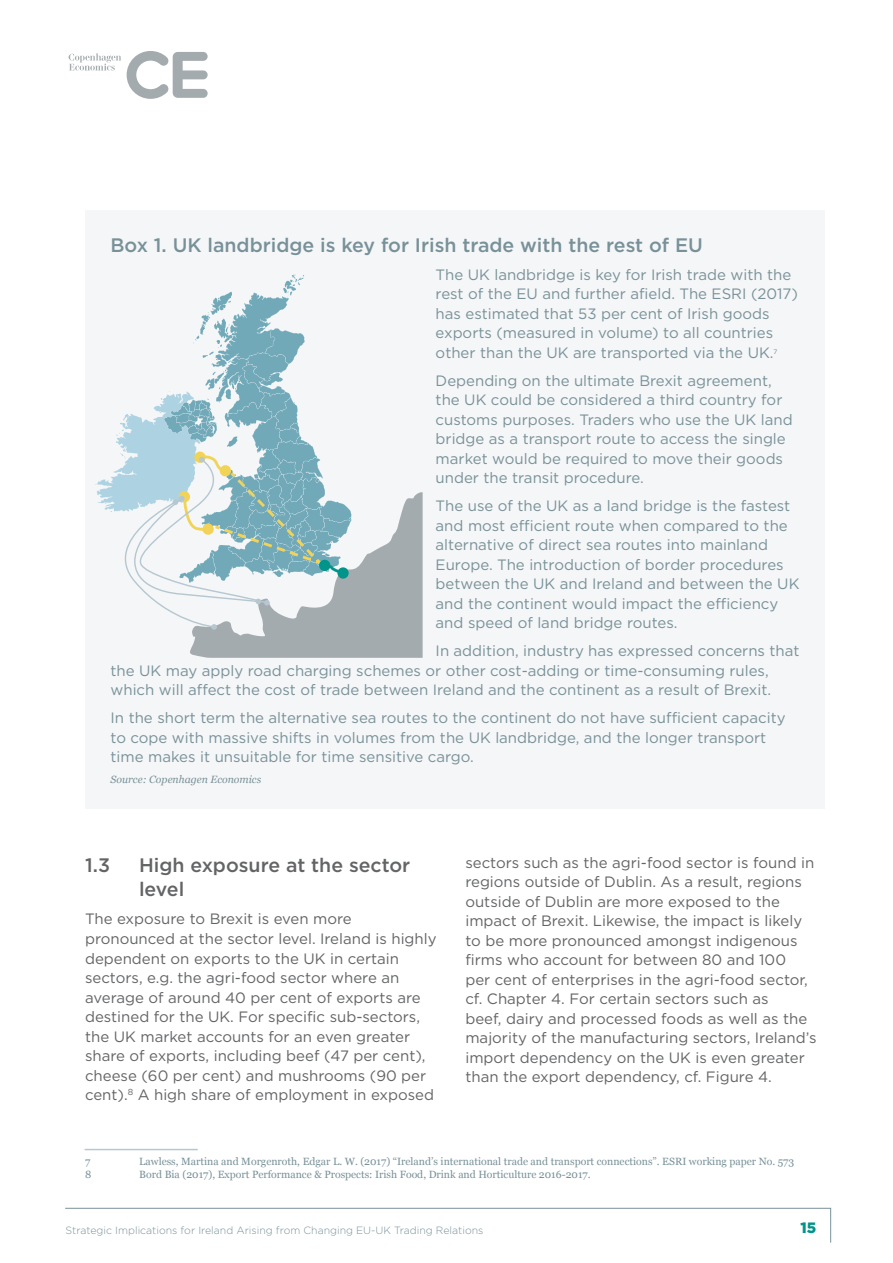
<style>
.page{position:relative;width:893px;height:1263px;background:#fff}
.page>*{position:absolute;margin:0;border:0;box-sizing:border-box;transform-origin:0 0}
.t1{font:500 19.5px "Gotham";color:#789199}
.t2{font:500 19.5px/24px "Gotham";color:#636466}
.t3{font:15px/19.5px "Gotham";color:#789199}
.t4{font:15px/19.5px "Gotham";color:#636466}
.t5{font:900 15px "Gotham";color:#00948a}
.t6{font:10.5px "Georgia";color:#789199}
.t7{font:300 10.5px "Gotham";color:#789199}
.t8{font:italic 10.5px "Georgia";color:#789199}
.t9{font:6.15px "Verdana";color:#789199}
</style>
<div class="page">
<svg style="left:69px;top:53px;width:52px;height:18px"></svg>
<svg style="left:127px;top:51px;width:81px;height:48px"></svg>
<svg style="left:65px;top:1207px;width:766px;height:36px"></svg>
<div style="left:85px;top:211px;width:740px;height:598px;background:#f5f6f7"></div>
<svg style="left:95px;top:274px;width:328px;height:384px"></svg>
<hr style="left:85px;top:1149px;width:113px;height:1px;background:#b5c7d1">
<h1 class="t1" style="left:111px;top:232px;width:594px">Box 1. UK landbridge is key for Irish trade with the rest of EU</h1>
<p class="t3" style="left:436px;top:264px;width:364px">The UK landbridge is key for Irish trade with the rest of the EU and further afield. The ESRI (2017) has estimated that 53 per cent of Irish goods exports (measured in volume) to all countries other than the UK are transported via the UK.</p>
<p class="t9" style="left:773px;top:348px;width:5px">7</p>
<p class="t3" style="left:436px;top:370px;width:359px">Depending on the ultimate Brexit agreement, the UK could be considered a third country for customs purposes. Traders who use the UK land bridge as a transport route to access the single market would be required to move their goods under the transit procedure.</p>
<p class="t3" style="left:436px;top:496px;width:365px">The use of the UK as a land bridge is the fastest and most efficient route when compared to the alternative of direct sea routes into mainland Europe. The introduction of border procedures between the UK and Ireland and between the UK and the continent would impact the efficiency and speed of land bridge routes.</p>
<p class="t3" style="left:111px;top:641px;width:690px;text-indent:325px">In addition, industry has expressed concerns that the UK may apply road charging schemes or other cost-adding or time-consuming rules, which will affect the cost of trade between Ireland and the continent as a result of Brexit.</p>
<p class="t3" style="left:111px;top:708px;width:677px">In the short term the alternative sea routes to the continent do not have sufficient capacity to cope with massive shifts in volumes from the UK landbridge, and the longer transport time makes it unsuitable for time sensitive cargo.</p>
<p class="t8" style="left:111px;top:772px;width:152px">Source: Copenhagen Economics</p>
<h1 class="t2" style="left:85px;top:853px;width:27px">1.3</h1>
<h1 class="t2" style="left:139px;top:853px;width:273px">High exposure at the sector level</h1>
<p class="t4" style="left:85px;top:909px;width:353px">The exposure to Brexit is even more pronounced at the sector level. Ireland is highly dependent on exports to the UK in certain sectors, e.g. the agri-food sector where an average of around 40 per cent of exports are destined for the UK. For specific sub-sectors, the UK market accounts for an even greater share of exports, including beef (47 per cent), cheese (60 per cent) and mushrooms (90 per cent).<sup>8</sup> A high share of employment in exposed</p>
<p class="t4" style="left:465px;top:852px;width:353px">sectors such as the agri-food sector is found in regions outside of Dublin. As a result, regions outside of Dublin are more exposed to the impact of Brexit. Likewise, the impact is likely to be more pronounced amongst indigenous firms who account for between 80 and 100<br>per cent of enterprises in the agri-food sector, cf. Chapter 4. For certain sectors such as<br>beef, dairy and processed foods as well as the majority of the manufacturing sectors, Ireland’s import dependency on the UK is even greater than the export dependency, cf. Figure 4.</p>
<p class="t6" style="left:85px;top:1154px;width:7px">7</p>
<p class="t6" style="left:139px;top:1154px;width:657px">Lawless, Martina and Morgenroth, Edgar L. W. (2017) “Ireland’s international trade and transport connections”. ESRI working paper No. 573</p>
<p class="t6" style="left:85px;top:1167px;width:8px">8</p>
<p class="t6" style="left:139px;top:1167px;width:453px">Bord Bia (2017), Export Performance &amp; Prospects: Irish Food, Drink and Horticulture 2016-2017.</p>
<p class="t7" style="left:66px;top:1223px;width:419px">Strategic Implications for Ireland Arising from Changing EU-UK Trading Relations</p>
<p class="t5" style="left:800px;top:1217px;width:17px">15</p>
</div>
